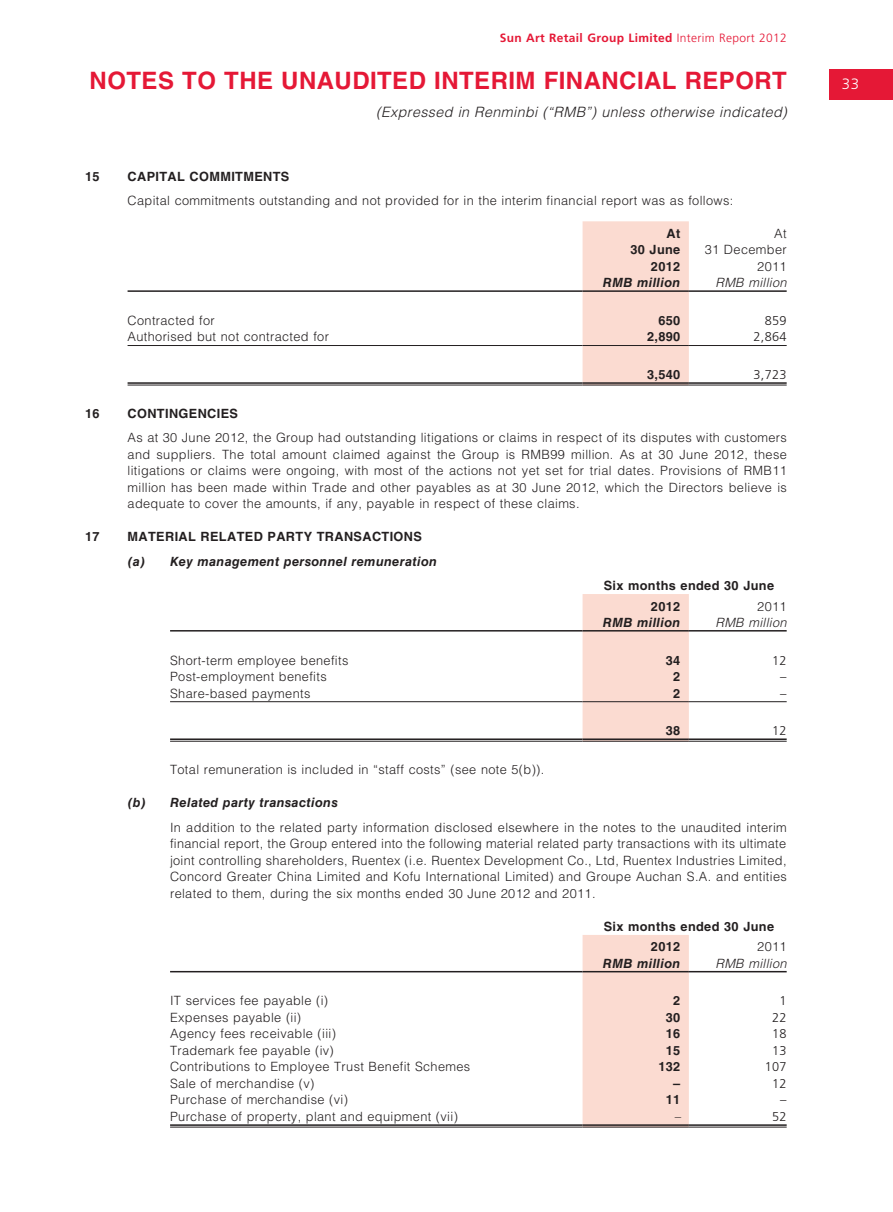
<style>
.page{position:relative;width:893px;height:1212px;background:#fff}
.page>*{position:absolute;margin:0;border:0;box-sizing:border-box;transform-origin:0 0}
.t1{font:700 24px "Helvetica LT Std";letter-spacing:.02em;color:#e51836}
.t2{font:300 15px "Frutiger LT Std";color:#fff}
.t3{font:italic 300 14.25px "Helvetica LT Std";letter-spacing:.03em;color:#231f20}
.t4{font:300 12.75px/16.5px "Helvetica LT Std";letter-spacing:.03em;color:#231f20;text-align:justify}
.t5{font:700 12.75px/20.7px "Helvetica LT Std";letter-spacing:.03em;color:#231f20}
.t6{font:italic 700 12.75px "Helvetica LT Std";letter-spacing:.03em;color:#231f20}
.t7{font:300 12.75px "Frutiger LT Std";letter-spacing:.03em;color:#231f20}
.t8{font:italic 300 12.75px "Helvetica LT Std";letter-spacing:.03em;color:#231f20}
.t9{font:700 12px "Frutiger LT Std";letter-spacing:.03em;color:#e51836}
.s1{font-weight:300}
</style>
<div class="page">
<div style="left:829px;top:69px;width:64px;height:31px;background:#e51836"></div>
<div style="left:583px;top:221px;width:106px;height:164px;background:#fbdbd1"></div>
<hr style="left:128px;top:290px;width:455px;height:2px;background:#231f20">
<hr style="left:583px;top:290px;width:106px;height:2px;background:#231f20">
<hr style="left:689px;top:290px;width:98px;height:2px;background:#231f20">
<hr style="left:128px;top:345px;width:455px;height:1px;background:#231f20">
<hr style="left:583px;top:345px;width:106px;height:1px;background:#231f20">
<hr style="left:689px;top:345px;width:98px;height:1px;background:#231f20">
<hr style="left:128px;top:382px;width:455px;height:2px;background:#231f20">
<hr style="left:128px;top:385px;width:455px;height:1px;background:#231f20">
<hr style="left:583px;top:382px;width:106px;height:2px;background:#231f20">
<hr style="left:583px;top:385px;width:106px;height:1px;background:#231f20">
<hr style="left:689px;top:382px;width:98px;height:2px;background:#231f20">
<hr style="left:689px;top:385px;width:98px;height:1px;background:#231f20">
<div style="left:583px;top:594px;width:106px;height:147px;background:#fbdbd1"></div>
<hr style="left:170px;top:630px;width:413px;height:1px;background:#231f20">
<hr style="left:583px;top:630px;width:106px;height:1px;background:#231f20">
<hr style="left:689px;top:630px;width:98px;height:1px;background:#231f20">
<hr style="left:170px;top:701px;width:413px;height:1px;background:#231f20">
<hr style="left:583px;top:701px;width:106px;height:1px;background:#231f20">
<hr style="left:689px;top:701px;width:98px;height:1px;background:#231f20">
<hr style="left:170px;top:738px;width:413px;height:2px;background:#231f20">
<hr style="left:170px;top:741px;width:413px;height:1px;background:#231f20">
<hr style="left:583px;top:738px;width:106px;height:2px;background:#231f20">
<hr style="left:583px;top:741px;width:106px;height:1px;background:#231f20">
<hr style="left:689px;top:738px;width:98px;height:2px;background:#231f20">
<hr style="left:689px;top:741px;width:98px;height:1px;background:#231f20">
<div style="left:583px;top:935px;width:106px;height:192px;background:#fbdbd1"></div>
<hr style="left:170px;top:971px;width:413px;height:1px;background:#231f20">
<hr style="left:583px;top:971px;width:106px;height:1px;background:#231f20">
<hr style="left:689px;top:971px;width:98px;height:1px;background:#231f20">
<hr style="left:170px;top:1124px;width:413px;height:2px;background:#231f20">
<hr style="left:170px;top:1127px;width:413px;height:1px;background:#231f20">
<hr style="left:583px;top:1124px;width:106px;height:2px;background:#231f20">
<hr style="left:583px;top:1127px;width:106px;height:1px;background:#231f20">
<hr style="left:689px;top:1124px;width:98px;height:2px;background:#231f20">
<hr style="left:689px;top:1127px;width:98px;height:1px;background:#231f20">
<p class="t9" style="left:500px;top:31px;width:288px">Sun Art Retail Group Limited <span class="s1">Interim Report 2012</span></p>
<h1 class="t1" style="left:90px;top:66px;width:369px">NOTES to the unaudited inte</h1>
<h1 class="t1" style="left:491px;top:66px;width:297px">rim financial report</h1>
<p class="t3" style="left:376px;top:103px;width:412px">(Expressed in Renminbi (“RMB”) unless otherwise indicated)</p>
<p class="t5" style="left:85px;top:166px;width:16px">15</p>
<p class="t5" style="left:128px;top:166px;width:163px">CAPITAL COMMITMENTS</p>
<p class="t4" style="left:128px;top:192px;width:607px">Capital commitments outstanding and not provided for in the interim financial report was as follows:</p>
<p class="t5" style="left:630px;top:225px;width:51px;line-height:16.5px;text-align:right">At<br>30 June</p>
<p class="t4" style="left:705px;top:225px;width:83px;text-align:right">At<br>31 December</p>
<p class="t5" style="left:651px;top:256px;width:31px">2012</p>
<p class="t4" style="left:757px;top:258px;width:31px">2011</p>
<p class="t6" style="left:603px;top:275px;width:79px">RMB million</p>
<p class="t8" style="left:715px;top:275px;width:73px">RMB million</p>
<p class="t4" style="left:128px;top:312px;width:89px">Contracted for</p>
<p class="t5" style="left:658px;top:310px;width:23px">650</p>
<p class="t7" style="left:765px;top:313px;width:23px">859</p>
<p class="t4" style="left:128px;top:328px;width:203px">Authorised but not contracted for</p>
<p class="t5" style="left:647px;top:326px;width:35px">2,890</p>
<p class="t7" style="left:753px;top:330px;width:35px">2,864</p>
<p class="t5" style="left:647px;top:364px;width:35px">3,540</p>
<p class="t7" style="left:753px;top:367px;width:35px">3,723</p>
<p class="t5" style="left:85px;top:403px;width:16px">16</p>
<p class="t5" style="left:128px;top:403px;width:112px">CONTINGENCIES</p>
<p class="t4" style="left:128px;top:429px;width:661px">As at 30 June 2012, the Group had outstanding litigations or claims in respect of its disputes with customers and suppliers. The total amount claimed against the Group is RMB99 million. As at 30 June 2012, these litigations or claims were ongoing, with most of the actions not yet set for trial dates. Provisions of RMB11 million has been made within Trade and other payables as at 30 June 2012, which the Directors believe is adequate to cover the amounts, if any, payable in respect of these claims.</p>
<p class="t5" style="left:85px;top:526px;width:16px">17</p>
<p class="t5" style="left:128px;top:526px;width:296px">MATERIAL RELATED PARTY TRANSACTIONS</p>
<p class="t6" style="left:128px;top:553px;width:311px">(a) Key management personnel remuneration</p>
<p class="t5" style="left:651px;top:575px;width:125px;text-indent:-47px">Six months ended 30 June<br>2012</p>
<p class="t4" style="left:757px;top:598px;width:31px">2011</p>
<p class="t6" style="left:603px;top:615px;width:79px">RMB million</p>
<p class="t8" style="left:715px;top:614px;width:73px">RMB million</p>
<p class="t4" style="left:170px;top:652px;width:180px">Short-term employee benefits</p>
<p class="t5" style="left:666px;top:649px;width:16px">34</p>
<p class="t7" style="left:772px;top:653px;width:16px">12</p>
<p class="t4" style="left:170px;top:668px;width:158px">Post-employment benefits</p>
<p class="t5" style="left:673px;top:666px;width:9px">2</p>
<p class="t7" style="left:780px;top:669px;width:8px">–</p>
<p class="t4" style="left:170px;top:685px;width:142px">Share-based payments</p>
<p class="t5" style="left:673px;top:682px;width:9px">2</p>
<p class="t7" style="left:780px;top:686px;width:8px">–</p>
<p class="t5" style="left:666px;top:720px;width:16px">38</p>
<p class="t7" style="left:772px;top:723px;width:16px">12</p>
<p class="t4" style="left:170px;top:761px;width:376px">Total remuneration is included in “staff costs” (see note 5(b)).</p>
<p class="t6" style="left:128px;top:795px;width:212px">(b) Related party transactions</p>
<p class="t4" style="left:170px;top:819px;width:618px">In addition to the related party information disclosed elsewhere in the notes to the unaudited interim financial report, the Group entered into the following material related party transactions with its ultimate joint controlling shareholders, Ruentex (i.e. Ruentex Development Co., Ltd, Ruentex Industries Limited, Concord Greater China Limited and Kofu International Limited) and Groupe Auchan S.A. and entities related to them, during the six months ended 30 June 2012 and 2011.</p>
<p class="t5" style="left:651px;top:915px;width:125px;text-indent:-47px">Six months ended 30 June<br>2012</p>
<p class="t4" style="left:757px;top:938px;width:31px">2011</p>
<p class="t6" style="left:603px;top:956px;width:79px">RMB million</p>
<p class="t8" style="left:715px;top:955px;width:73px">RMB million</p>
<p class="t4" style="left:170px;top:992px;width:160px">IT services fee payable (i)</p>
<p class="t5" style="left:673px;top:990px;width:9px">2</p>
<p class="t7" style="left:780px;top:994px;width:9px">1</p>
<p class="t4" style="left:170px;top:1009px;width:133px">Expenses payable (ii)</p>
<p class="t5" style="left:666px;top:1007px;width:16px">30</p>
<p class="t7" style="left:772px;top:1010px;width:16px">22</p>
<p class="t4" style="left:170px;top:1025px;width:167px">Agency fees receivable (iii)</p>
<p class="t5" style="left:666px;top:1023px;width:16px">16</p>
<p class="t7" style="left:772px;top:1027px;width:16px">18</p>
<p class="t4" style="left:170px;top:1042px;width:165px">Trademark fee payable (iv)</p>
<p class="t5" style="left:666px;top:1040px;width:16px">15</p>
<p class="t7" style="left:772px;top:1043px;width:16px">13</p>
<p class="t4" style="left:170px;top:1058px;width:302px">Contributions to Employee Trust Benefit Schemes</p>
<p class="t5" style="left:658px;top:1056px;width:23px">132</p>
<p class="t7" style="left:765px;top:1060px;width:23px">107</p>
<p class="t4" style="left:170px;top:1075px;width:146px">Sale of merchandise (v)</p>
<p class="t5" style="left:673px;top:1073px;width:9px">–</p>
<p class="t7" style="left:772px;top:1076px;width:16px">12</p>
<p class="t4" style="left:170px;top:1091px;width:179px">Purchase of merchandise (vi)</p>
<p class="t5" style="left:666px;top:1089px;width:16px">11</p>
<p class="t7" style="left:780px;top:1093px;width:8px">–</p>
<p class="t4" style="left:170px;top:1108px;width:289px">Purchase of property, plant and equipment (vii)</p>
<p class="t8" style="left:674px;top:1108px;width:8px">–</p>
<p class="t7" style="left:772px;top:1109px;width:16px">52</p>
<p class="t2" style="left:842px;top:75px;width:19px">33</p>
</div>
